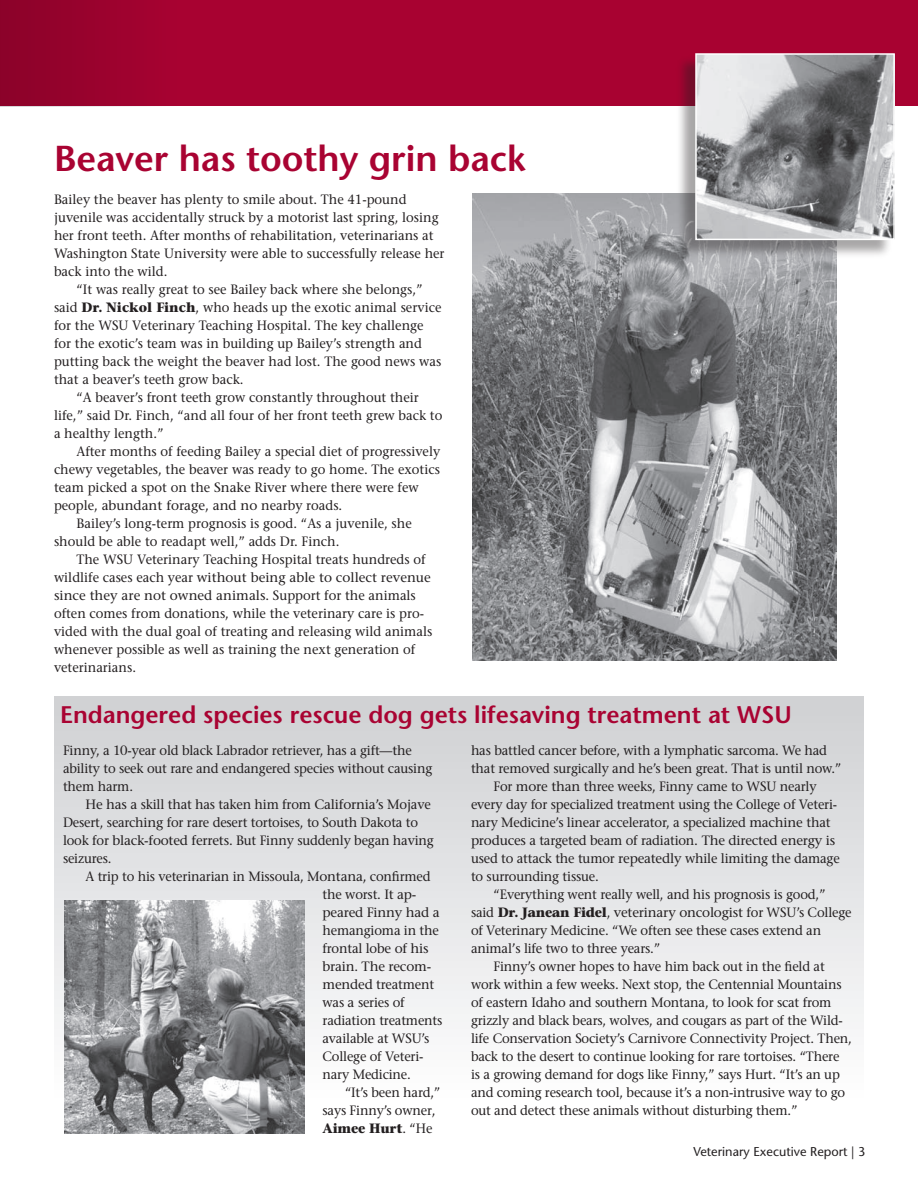
<style>
.page{position:relative;width:918px;height:1188px;background:#fff}
.page>*{position:absolute;margin:0;border:0;box-sizing:border-box;transform-origin:0 0}
.t1{font:600 36px "Stone Sans";color:#a90332}
.t2{font:600 24px "Stone Sans";color:#a90332}
.t3{font:13.5px/18px "Stone Serif";letter-spacing:-.015em;color:#231f20;scale:.96 1}
.t4{font:13.5px/18px "Stone Serif";letter-spacing:-.015em;color:#231f20}
.t5{font:12.75px "Stone Sans";color:#231f20}
.s1{font-weight:700}
</style>
<div class="page">
<div style="left:54px;top:697px;width:810px;height:437px;background:linear-gradient(to bottom,#cfd0d3,#fff)"></div>
<svg style="left:0;top:0;width:918px;height:106px;background:#a40230"></svg>
<img style="left:472px;top:194px;width:364px;height:466px">
<img style="left:64px;top:901px;width:241px;height:233px">
<div style="left:676px;top:55px;width:218px;height:205px;background:#231f20;opacity:.4"></div>
<img style="left:698px;top:56px;width:194px;height:181px">
<div style="left:695px;top:53px;width:200px;height:187px;border:2px solid #fff"></div>
<h1 class="t1" style="left:54px;top:137px;width:473px">Beaver has toothy grin back</h1>
<p class="t3" style="left:54px;top:190px;width:369px">Bailey the beaver has plenty to smile about. The 41-pound</p>
<p class="t3" style="left:54px;top:208px;width:402px">juvenile was accidentally struck by a motorist last spring, losing</p>
<p class="t3" style="left:54px;top:226px;width:397px">her front teeth. After months of rehabilitation, veterinarians at</p>
<p class="t3" style="left:54px;top:244px;width:408px">Washington State University were able to successfully release her</p>
<p class="t3" style="left:54px;top:262px;width:120px">back into the wild.</p>
<p class="t3" style="left:76px;top:280px;width:362px">“It was really great to see Bailey back where she belongs,”</p>
<p class="t3" style="left:54px;top:298px;width:405px">said <span class="s1">Dr. Nickol Finch</span>, who heads up the exotic animal service</p>
<p class="t3" style="left:54px;top:316px;width:387px">for the WSU Veterinary Teaching Hospital. The key challenge</p>
<p class="t3" style="left:54px;top:334px;width:385px">for the exotic’s team was in building up Bailey’s strength and</p>
<p class="t3" style="left:54px;top:352px;width:405px">putting back the weight the beaver had lost. The good news was</p>
<p class="t3" style="left:54px;top:370px;width:199px">that a beaver’s teeth grow back.</p>
<p class="t3" style="left:76px;top:388px;width:358px">“A beaver’s front teeth grow constantly throughout their</p>
<p class="t3" style="left:54px;top:406px;width:406px">life,” said Dr. Finch, “and all four of her front teeth grew back to</p>
<p class="t3" style="left:54px;top:424px;width:116px">a healthy length.”</p>
<p class="t3" style="left:76px;top:442px;width:380px">After months of feeding Bailey a special diet of progressively</p>
<p class="t3" style="left:54px;top:460px;width:404px">chewy vegetables, the beaver was ready to go home. The exotics</p>
<p class="t3" style="left:54px;top:478px;width:382px">team picked a spot on the Snake River where there were few</p>
<p class="t3" style="left:54px;top:496px;width:302px">people, abundant forage, and no nearby roads.</p>
<p class="t3" style="left:76px;top:514px;width:351px">Bailey’s long-term prognosis is good. “As a juvenile, she</p>
<p class="t3" style="left:54px;top:532px;width:299px">should be able to readapt well,” adds Dr. Finch.</p>
<p class="t3" style="left:76px;top:550px;width:365px">The WSU Veterinary Teaching Hospital treats hundreds of</p>
<p class="t3" style="left:54px;top:568px;width:394px">wildlife cases each year without being able to collect revenue</p>
<p class="t4" style="left:54px;top:586px;width:363px">since they are not owned animals. Support for the animals</p>
<p class="t3" style="left:54px;top:604px;width:387px">often comes from donations, while the veterinary care is pro-</p>
<p class="t3" style="left:54px;top:622px;width:396px">vided with the dual goal of treating and releasing wild animals</p>
<p class="t3" style="left:54px;top:640px;width:378px">whenever possible as well as training the next generation of</p>
<p class="t3" style="left:54px;top:658px;width:87px">veterinarians.</p>
<h2 class="t2" style="left:60px;top:700px;width:733px">Endangered species rescue dog gets lifesaving treatment at WSU</h2>
<p class="t3" style="left:63px;top:742px;width:386px">Finny, a 10-year old black Labrador retriever, has a gift—the ability to seek out rare and endangered species without causing them harm.</p>
<p class="t4" style="left:63px;top:796px;width:372px;text-indent:22px">He has a skill that has taken him from California’s Mojave Desert, searching for rare desert tortoises, to South Dakota to look for black-footed ferrets. But Finny suddenly began having seizures.</p>
<p class="t3" style="left:323px;top:868px;width:126px;text-indent:-237px">A trip to his veterinarian in Missoula, Montana, confirmed the worst. It ap&shy;peared Finny had a hemangioma in the frontal lobe of his brain. The recom&shy;mended treatment was a series of radiation treatments available at WSU’s<br>College of Veteri&shy;nary Medicine.</p>
<p class="t3" style="left:323px;top:1084px;width:124px;text-indent:22px">“It’s been hard,” says Finny’s owner,<br><span class="s1">Aimee Hurt</span>. “He</p>
<p class="t3" style="left:471px;top:742px;width:372px">has battled cancer before, with a lymphatic sarcoma. We had</p>
<p class="t3" style="left:471px;top:760px;width:387px">that removed surgically and he’s been great. That is until now.”</p>
<p class="t3" style="left:494px;top:778px;width:338px">For more than three weeks, Finny came to WSU nearly</p>
<p class="t3" style="left:471px;top:796px;width:383px">every day for specialized treatment using the College of Veteri-</p>
<p class="t3" style="left:471px;top:814px;width:376px">nary Medicine’s linear accelerator, a specialized machine that</p>
<p class="t4" style="left:471px;top:832px;width:366px">produces a targeted beam of radiation. The directed energy is</p>
<p class="t3" style="left:471px;top:850px;width:386px">used to attack the tumor repeatedly while limiting the damage</p>
<p class="t3" style="left:471px;top:868px;width:135px">to surrounding tissue.</p>
<p class="t3" style="left:494px;top:886px;width:347px">“Everything went really well, and his prognosis is good,”</p>
<p class="t3" style="left:471px;top:904px;width:398px">said <span class="s1">Dr. Janean Fidel</span>, veterinary oncologist for WSU’s College</p>
<p class="t3" style="left:471px;top:922px;width:366px">of Veterinary Medicine. “We often see these cases extend an</p>
<p class="t3" style="left:471px;top:940px;width:199px">animal’s life two to three years.”</p>
<p class="t3" style="left:494px;top:958px;width:347px">Finny’s owner hopes to have him back out in the field at</p>
<p class="t3" style="left:471px;top:976px;width:388px">work within a few weeks. Next stop, the Centennial Mountains</p>
<p class="t3" style="left:471px;top:994px;width:377px">of eastern Idaho and southern Montana, to look for scat from</p>
<p class="t3" style="left:471px;top:1012px;width:389px">grizzly and black bears, wolves, and cougars as part of the Wild-</p>
<p class="t3" style="left:471px;top:1030px;width:398px">life Conservation Society’s Carnivore Connectivity Project. Then,</p>
<p class="t3" style="left:471px;top:1048px;width:385px">back to the desert to continue looking for rare tortoises. “There</p>
<p class="t3" style="left:471px;top:1066px;width:386px">is a growing demand for dogs like Finny,” says Hurt. “It’s an up</p>
<p class="t3" style="left:471px;top:1084px;width:391px">and coming research tool, because it’s a non-intrusive way to go</p>
<p class="t3" style="left:471px;top:1102px;width:342px">out and detect these animals without disturbing them.”</p>
<p class="t5" style="left:694px;top:1144px;width:162px">Veterinary Executive Report |</p>
</div>
